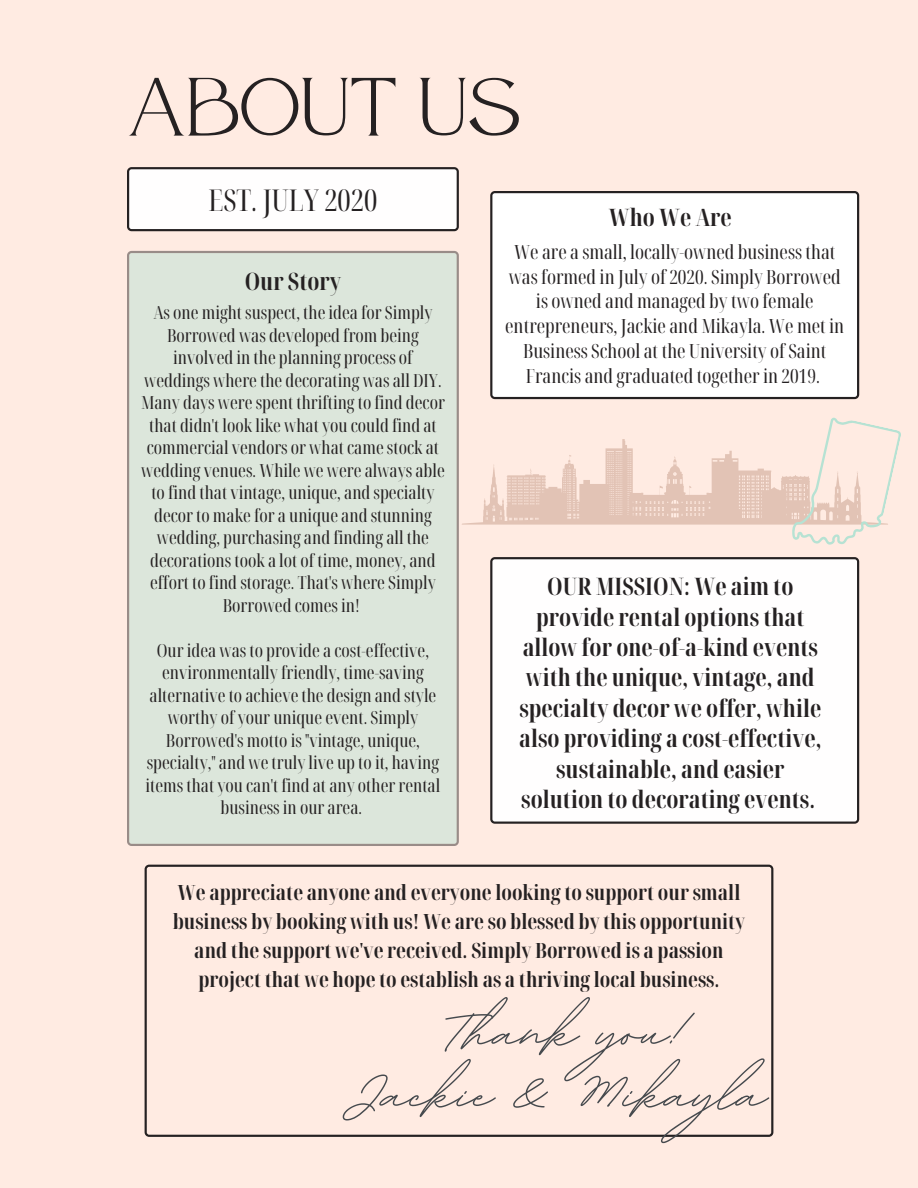
<style>
.page{position:relative;width:918px;height:1188px;background:#ffebe2}
.page>*{position:absolute;margin:0;border:0;box-sizing:border-box;transform-origin:0 0}
.t1{font:700 91.5px "BD Script";color:#464a4e}
.t2{font:82.5px "Atteron";color:#252122}
.t3{font:extra-condensed 30px "Noto Serif Display";color:#252122}
.t4{font:700 extra-condensed 24px/30.3px "Noto Serif Display";color:#252122;text-align:center}
.t5{font:700 extra-condensed 21px/29.2px "Noto Serif Display";color:#252122;text-align:center}
.t6{font:extra-condensed 19.5px/24.8px "Noto Serif Display";color:#252122;text-align:center}
.t7{font:extra-condensed 18px/22.5px "Noto Serif Display";color:#252122;text-align:center}
</style>
<div class="page">
<div style="left:490px;top:558px;width:369px;height:266px;background:#fffefe"></div>
<svg style="left:145px;top:865px;width:628px;height:272px"></svg>
<div style="left:127px;top:251px;width:332px;height:595px;background:#dce6db"></div>
<div style="left:490px;top:191px;width:369px;height:208px;background:#fff"></div>
<svg style="left:127px;top:167px;width:332px;height:64px;background:#eeeded"></svg>
<svg style="left:462px;top:417px;width:439px;height:141px"></svg>
<h2 class="t2" style="left:127px;top:59px;width:396px">ABOUT US</h2>
<h3 class="t3" style="left:208px;top:179px;width:170px">EST. JULY 2020</h3>
<h3 class="t4" style="left:245px;top:266px;width:98px">Our Story</h3>
<p class="t7" style="left:141px;top:301px;width:305px">As one might suspect, the idea for Simply Borrowed was developed from being involved in the planning process of weddings where the decorating was all DIY.<br>Many days were spent thrifting to find decor that didn't look like what you could find at commercial vendors or what came stock at wedding venues. While we were always able to find that vintage, unique, and specialty decor to make for a unique and stunning wedding, purchasing and finding all the decorations took a lot of time, money, and effort to find storage. That's where Simply Borrowed comes in!</p>
<p class="t7" style="left:146px;top:638px;width:296px">Our idea was to provide a cost-effective, environmentally friendly, time-saving alternative to achieve the design and style worthy of your unique event. Simply Borrowed's motto is "vintage, unique, specialty," and we truly live up to it, having items that you can't find at any other rental business in our area.</p>
<h3 class="t4" style="left:609px;top:201px;width:125px">Who We Are</h3>
<p class="t6" style="left:505px;top:239px;width:341px">We are a small, locally-owned business that was formed in July of 2020. Simply Borrowed is owned and managed by two female entrepreneurs, Jackie and Mikayla. We met in Business School at the University of Saint Francis and graduated together in 2019.</p>
<h3 class="t4" style="left:519px;top:571px;width:304px">OUR MISSION: We aim to provide rental options that allow for one-of-a-kind events with the unique, vintage, and specialty decor we offer, while also providing a cost-effective, sustainable, and easier solution to decorating events.</h3>
<p class="t5" style="left:173px;top:877px;width:574px">We appreciate anyone and everyone looking to support our small business by booking with us! We are so blessed by this opportunity and the support we've received. Simply Borrowed is a passion project that we hope to establish as a thriving local business.</p>
<h1 class="t1" style="left:443px;top:972px;width:240px">Thank you!</h1>
<h1 class="t1" style="left:357px;top:1034px;width:411px">Jackie &amp; Mikayla</h1>
</div>
